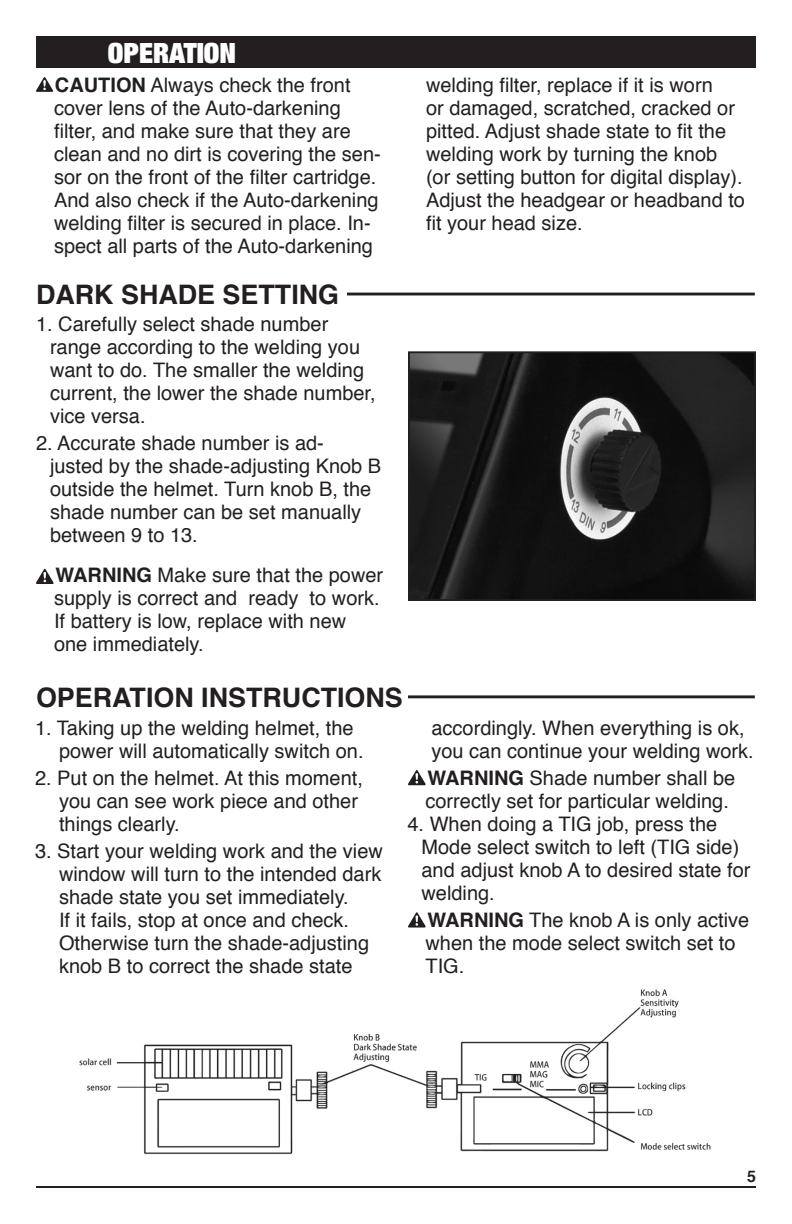
<style>
.page{position:relative;width:792px;height:1224px;background:#fff}
.page>*{position:absolute;margin:0;border:0;box-sizing:border-box;transform-origin:0 0}
.t1{font:900 expanded 28px "Helvetica Neue";color:#fff}
.list_2{font:700 26.8px "Helvetica";color:#231f20}
.list_2-2{font:20px/23px "Helvetica";color:#231f20}
.t2{font:700 16px "Helvetica";color:#231f20}
.s1{font-weight:700}
</style>
<div class="page">
<hr style="left:36px;top:1186px;width:720px;height:2px;background:#231f20">
<img style="left:79px;top:989px;width:632px;height:165px">
<hr style="left:347px;top:293px;width:408px;height:2px;background:#231f20">
<hr style="left:408px;top:695px;width:347px;height:3px;background:#231f20">
<svg style="left:408px;top:770px;width:18px;height:15px"></svg>
<svg style="left:408px;top:912px;width:18px;height:16px"></svg>
<div style="left:36px;top:36px;width:720px;height:32px;background:#231f20"></div>
<svg style="left:36px;top:77px;width:17px;height:15px"></svg>
<img style="left:411px;top:354px;width:342px;height:244px">
<div style="left:408px;top:351px;width:348px;height:250px;border:2px solid #231f20"></div>
<svg style="left:36px;top:569px;width:18px;height:15px"></svg>
<p class="t1" style="left:108px;top:35px;width:130px">OPERATION</p>
<p class="list_2-2" style="left:54px;top:73px;width:328px"><span class="s1">CAUTION</span> Always check the front cover lens of the Auto-darkening filter, and make sure that they are clean and no dirt is covering the sen&shy;sor on the front of the filter cartridge.<br>And also check if the Auto-darkening welding filter is secured in place. In&shy;spect all parts of the Auto-darkening</p>
<p class="list_2-2" style="left:426px;top:73px;width:321px">welding filter, replace if it is worn<br>or damaged, scratched, cracked or pitted. Adjust shade state to fit the welding work by turning the knob (or setting button for digital display).<br>Adjust the headgear or headband to fit your head size.</p>
<p class="list_2" style="left:36px;top:271px;width:305px">DARK SHADE SETTING</p>
<p class="list_2-2" style="left:50px;top:312px;width:327px;text-indent:-14px">1. Carefully select shade number range according to the welding you want to do. The smaller the welding current, the lower the shade number, vice versa.</p>
<p class="list_2-2" style="left:50px;top:431px;width:333px;text-indent:-14px">2. Accurate shade number is ad&shy;justed by the shade-adjusting Knob B outside the helmet. Turn knob B, the shade number can be set manually between 9 to 13.</p>
<p class="list_2-2" style="left:54px;top:563px;width:331px"><span class="s1">WARNING</span> Make sure that the power supply is correct and ready to work.<br>If battery is low, replace with new one immediately.</p>
<p class="list_2" style="left:36px;top:674px;width:368px">OPERATION INSTRUCTIONS</p>
<p class="list_2-2" style="left:59px;top:716px;width:306px;text-indent:-24px">1. Taking up the welding helmet, the power will automatically switch on.</p>
<p class="list_2-2" style="left:59px;top:766px;width:305px;text-indent:-24px">2. Put on the helmet. At this moment, you can see work piece and other things clearly.</p>
<p class="list_2-2" style="left:59px;top:839px;width:325px;text-indent:-24px">3. Start your welding work and the view window will turn to the intended dark shade state you set immediately.<br>If it fails, stop at once and check.<br>Otherwise turn the shade-adjusting knob B to correct the shade state</p>
<p class="list_2-2" style="left:432px;top:716px;width:324px">accordingly. When everything is ok, you can continue your welding work.</p>
<p class="list_2-2" style="left:426px;top:766px;width:311px"><span class="s1">WARNING</span> Shade number shall be correctly set for particular welding.</p>
<p class="list_2-2" style="left:422px;top:812px;width:331px;text-indent:-14px">4. When doing a TIG job, press the<br>Mode select switch to left (TIG side) and adjust knob A to desired state for welding.</p>
<p class="list_2-2" style="left:426px;top:908px;width:325px"><span class="s1">WARNING</span> The knob A is only active when the mode select switch set to<br>TIG.</p>
<p class="t2" style="left:747px;top:1162px;width:10px">5</p>
</div>
